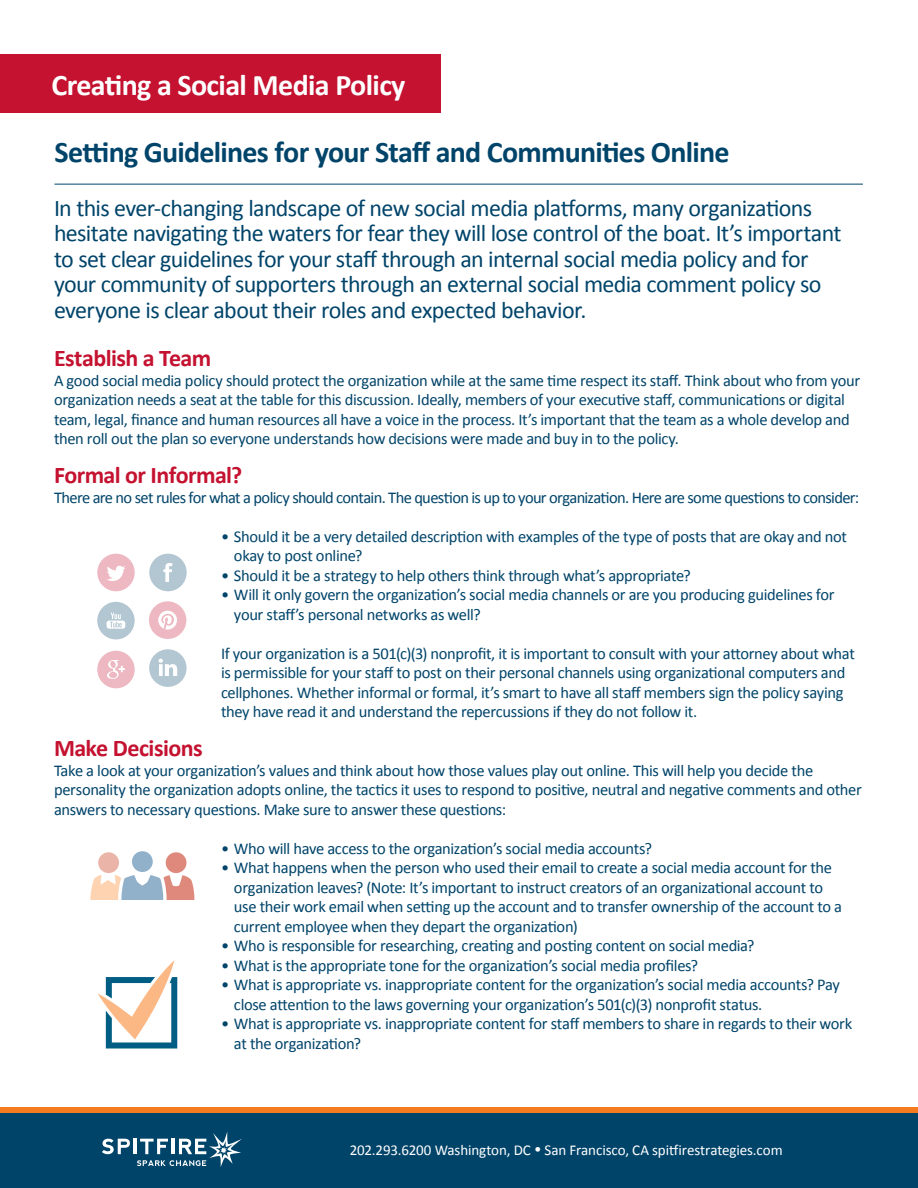
<style>
.page{position:relative;width:918px;height:1188px;background:#fff}
.page>*{position:absolute;margin:0;border:0;box-sizing:border-box;transform-origin:0 0}
.t1{font:700 30px "Calibri";letter-spacing:-.025em;color:#00446a}
.t2{font:700 30px "Calibri";letter-spacing:-.02em;color:#fff}
.t3{font:24px/25.5px "Calibri";letter-spacing:-.025em;color:#00446a}
.t4{font:700 24px "Calibri";letter-spacing:-.025em;color:#c41230}
.t5{font:16.5px/19.5px "Calibri";letter-spacing:-.02em;color:#00446a}
.t6{font:16.5px "Calibri";letter-spacing:-.04em;color:#00446a}
.t7{font:15px "Calibri";letter-spacing:-.01em;color:#fff}
</style>
<div class="page">
<div style="left:0;top:1111px;width:918px;height:77px;background:#00446a"></div>
<div style="left:0;top:1107px;width:918px;height:6px;background:#f47b20"></div>
<div style="left:0;top:54px;width:441px;height:58px;background:#c41230"></div>
<hr style="left:54px;top:184px;width:809px;height:1px;background:#00446a">
<svg style="left:97px;top:554px;width:38px;height:37px"></svg>
<svg style="left:149px;top:601px;width:37px;height:38px"></svg>
<svg style="left:149px;top:554px;width:38px;height:37px"></svg>
<svg style="left:97px;top:651px;width:38px;height:37px"></svg>
<svg style="left:97px;top:602px;width:38px;height:37px"></svg>
<svg style="left:149px;top:649px;width:38px;height:38px"></svg>
<svg style="left:90px;top:875px;width:104px;height:25px"></svg>
<div style="left:166px;top:852px;width:21px;height:21px;background:#df897c;border-radius:50%"></div>
<div style="left:98px;top:852px;width:21px;height:21px;background:#ebb4a8;border-radius:50%"></div>
<div style="left:132px;top:851px;width:21px;height:21px;background:#91b1ca;border-radius:50%"></div>
<svg style="left:98px;top:960px;width:79px;height:89px"></svg>
<svg style="left:102px;top:1139px;width:28px;height:15px"></svg>
<hr style="left:133px;top:1139px;width:4px;height:15px;background:#fff">
<svg style="left:137px;top:1131px;width:105px;height:36px"></svg>
<h1 class="t2" style="left:51px;top:66px;width:356px">Creating a Social Media Policy</h1>
<h1 class="t1" style="left:54px;top:133px;width:677px">Setting Guidelines for your Staff and Communities Online</h1>
<p class="t3" style="left:54px;top:194px;width:789px">In this ever-changing landscape of new social media platforms, many organizations hesitate navigating the waters for fear they will lose control of the boat. It’s important to set clear guidelines for your staff through an internal social media policy and for your community of supporters through an external social media comment policy so everyone is clear about their roles and expected behavior.</p>
<h2 class="t4" style="left:54px;top:343px;width:159px">Establish a Team</h2>
<p class="t5" style="left:54px;top:369px;width:808px">A good social media policy should protect the organization while at the same time respect its staff. Think about who from your organization needs a seat at the table for this discussion. Ideally, members of your executive staff, communications or digital team, legal, finance and human resources all have a voice in the process. It’s important that the team as a whole develop and then roll out the plan so everyone understands how decisions were made and buy in to the policy.</p>
<h2 class="t4" style="left:54px;top:460px;width:190px">Formal or Informal?</h2>
<p class="t6" style="left:54px;top:487px;width:807px">There are no set rules for what a policy should contain. The question is up to your organization. Here are some questions to consider:</p>
<p class="t5" style="left:234px;top:526px;width:614px;text-indent:-13px">• Should it be a very detailed description with examples of the type of posts that are okay and not okay to post online?</p>
<p class="t5" style="left:221px;top:565px;width:471px">• Should it be a strategy to help others think through what’s appropriate?</p>
<p class="t5" style="left:234px;top:584px;width:602px;text-indent:-13px">• Will it only govern the organization’s social media channels or are you producing guidelines for your staff’s personal networks as well?</p>
<p class="t5" style="left:221px;top:643px;width:635px">If your organization is a 501(c)(3) nonprofit, it is important to consult with your attorney about what is permissible for your staff to post on their personal channels using organizational computers and cellphones. Whether informal or formal, it’s smart to have all staff members sign the policy saying they have read it and understand the repercussions if they do not follow it.</p>
<h2 class="t4" style="left:54px;top:733px;width:150px">Make Decisions</h2>
<p class="t5" style="left:54px;top:759px;width:809px">Take a look at your organization’s values and think about how those values play out online. This will help you decide the personality the organization adopts online, the tactics it uses to respond to positive, neutral and negative comments and other answers to necessary questions. Make sure to answer these questions:</p>
<p class="t5" style="left:221px;top:838px;width:433px">• Who will have access to the organization’s social media accounts?</p>
<p class="t5" style="left:234px;top:857px;width:610px;text-indent:-13px">• What happens when the person who used their email to create a social media account for the organization leaves? (Note: It’s important to instruct creators of an organizational account to use their work email when setting up the account and to transfer ownership of the account to a current employee when they depart the organization)</p>
<p class="t5" style="left:221px;top:935px;width:535px">• Who is responsible for researching, creating and posting content on social media?</p>
<p class="t5" style="left:221px;top:955px;width:479px">• What is the appropriate tone for the organization’s social media profiles?</p>
<p class="t5" style="left:234px;top:974px;width:608px;text-indent:-13px">• What is appropriate vs. inappropriate content for the organization’s social media accounts? Pay close attention to the laws governing your organization’s 501(c)(3) nonprofit status.</p>
<p class="t5" style="left:234px;top:1013px;width:620px;text-indent:-13px">• What is appropriate vs. inappropriate content for staff members to share in regards to their work at the organization?</p>
<p class="t7" style="left:350px;top:1141px;width:434px">202.293.6200 Washington, DC • San Francisco, CA spitfirestrategies.com</p>
</div>
